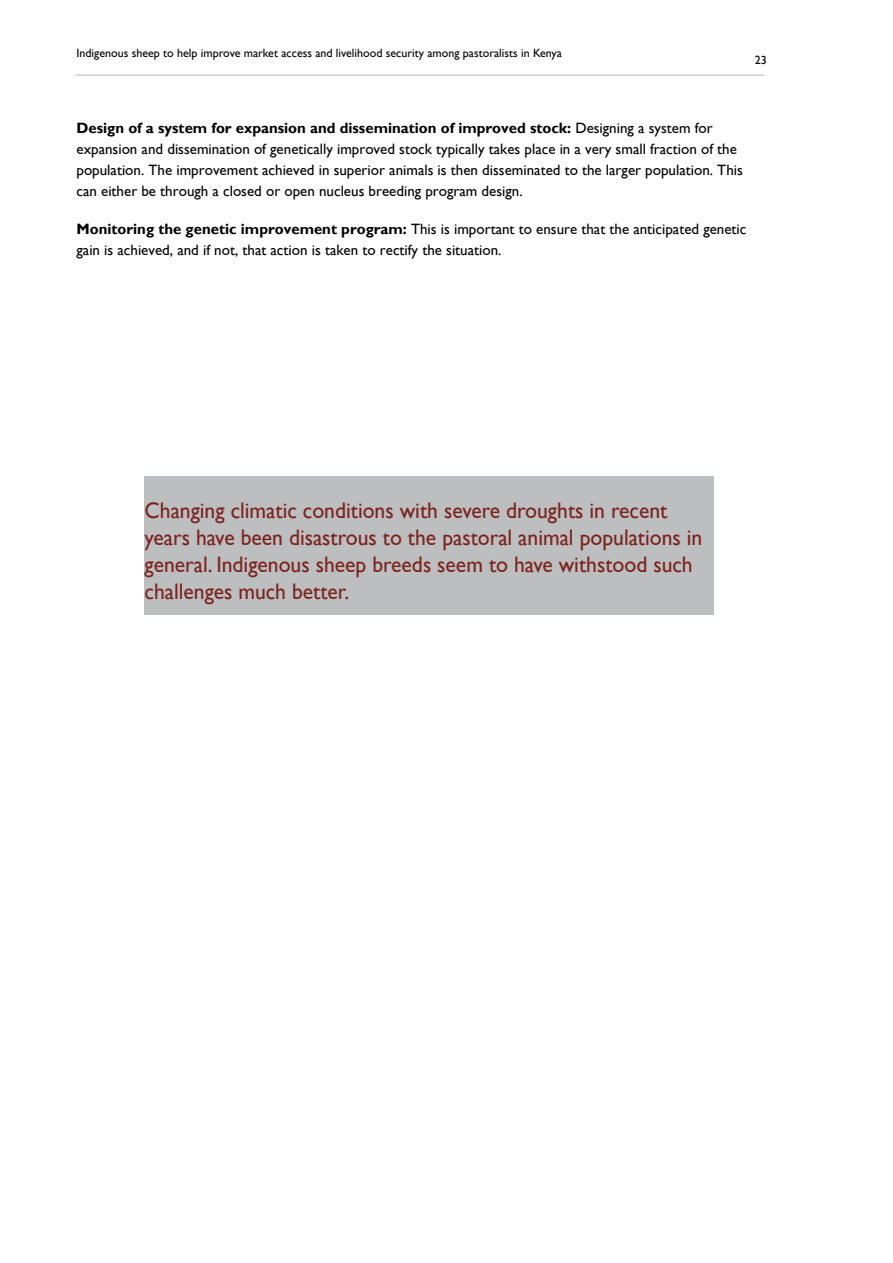
<style>
.page{position:relative;width:893px;height:1263px;background:#fff}
.page>*{position:absolute;margin:0;border:0;box-sizing:border-box;transform-origin:0 0}
.t1{font:22.5px/27px "Gill Sans";color:#7c221c;scale:.96 1}
.t2{font:15px/21px "Gill Sans";color:#000}
.t3{font:12px "Gill Sans";color:#000}
.s1{font-weight:700}
</style>
<div class="page">
<hr style="left:75px;top:75px;width:689px;height:1px;background:#bcbec0">
<div style="left:145px;top:476px;width:569px;height:138px;background:#bcbec0"></div>
<p class="t3" style="left:77px;top:46px;width:487px">Indigenous sheep to help improve market access and livelihood security among pastoralists in Kenya</p>
<p class="t3" style="left:755px;top:53px;width:13px">23</p>
<p class="t2" style="left:77px;top:118px;width:668px"><span class="s1">Design of a system for expansion and dissemination of improved stock:</span> Designing a system for expansion and dissemination of genetically improved stock typically takes place in a very small fraction of the population. The improvement achieved in superior animals is then disseminated to the larger population. This can either be through a closed or open nucleus breeding program design.</p>
<p class="t2" style="left:77px;top:219px;width:671px"><span class="s1">Monitoring the genetic improvement program:</span> This is important to ensure that the anticipated genetic gain is achieved, and if not, that action is taken to rectify the situation.</p>
<h1 class="t1" style="left:145px;top:497px;width:583px">Changing climatic conditions with severe droughts in recent years have been disastrous to the pastoral animal populations in general. Indigenous sheep breeds seem to have withstood such challenges much better.</h1>
</div>
